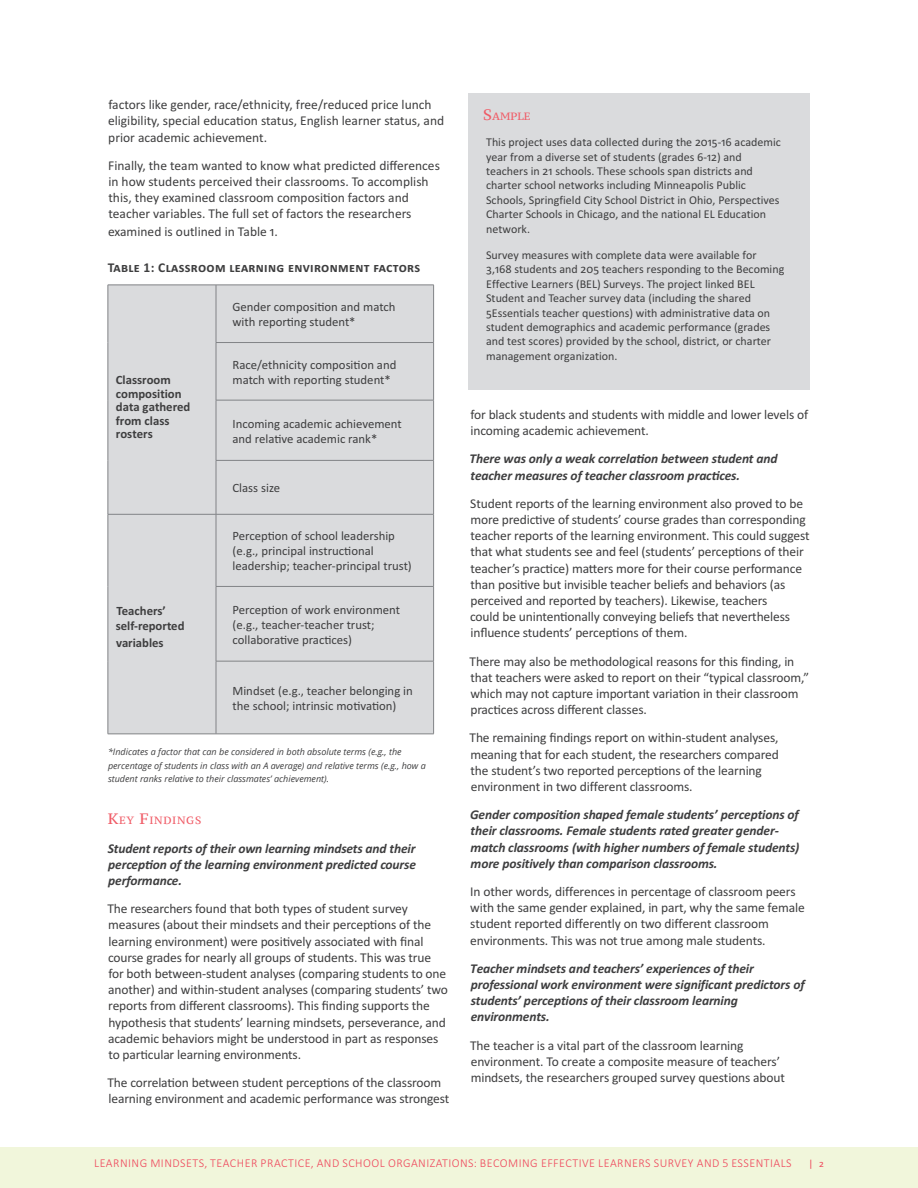
<style>
.page{position:relative;width:918px;height:1188px;background:#fff}
.page>*{position:absolute;margin:0;border:0;box-sizing:border-box;transform-origin:0 0}
.t1{font:13.5px/16.2px "Calibri";letter-spacing:-.01em;color:#3e3e3f}
.t2{font:italic 700 13.5px/16.2px "Calibri";letter-spacing:-.01em;color:#3e3e3f}
.body{font:700 13.5px "Calibri";letter-spacing:.025em;color:#3e3e3f}
.body-2{font:12.75px/15px "Calibri";color:#3e3e3f}
.body-3{font:700 12.75px/13.5px "Calibri";color:#3e3e3f}
.t3{font:12px/14.4px "Calibri";color:#3e3e3f}
.body-4{font:300 12px "Calibri";letter-spacing:.04em;color:#ef465b}
.t4{font:10.5px "PT Serif Caption";letter-spacing:.055em;color:#f05b66}
.body-5{font:10.5px "Calibri";color:#ef465b}
.body-6{font:italic 9px/13.5px "Open Sans";color:#3e3e3f}
.s1{font-size:15px}
.s2{font-size:9.75px}
</style>
<div class="page">
<div style="left:468px;top:93px;width:342px;height:296px;background:#dadbdd"></div>
<div style="left:109px;top:286px;width:324px;height:448px;background:#dadbdd"></div>
<hr style="left:108px;top:285px;width:108px;height:1px;background:#818386">
<hr style="left:108px;top:285px;width:1px;height:58px;background:#818386">
<hr style="left:216px;top:285px;width:218px;height:1px;background:#818386">
<hr style="left:216px;top:285px;width:1px;height:57px;background:#818386">
<hr style="left:433px;top:285px;width:1px;height:57px;background:#818386">
<hr style="left:108px;top:343px;width:1px;height:57px;background:#818386">
<hr style="left:216px;top:342px;width:218px;height:1px;background:#818386">
<hr style="left:216px;top:343px;width:1px;height:57px;background:#818386">
<hr style="left:433px;top:343px;width:1px;height:57px;background:#818386">
<hr style="left:108px;top:400px;width:1px;height:60px;background:#818386">
<hr style="left:216px;top:400px;width:218px;height:1px;background:#818386">
<hr style="left:216px;top:400px;width:1px;height:60px;background:#818386">
<hr style="left:433px;top:400px;width:1px;height:60px;background:#818386">
<hr style="left:108px;top:460px;width:1px;height:54px;background:#818386">
<hr style="left:216px;top:460px;width:218px;height:1px;background:#818386">
<hr style="left:216px;top:461px;width:1px;height:53px;background:#818386">
<hr style="left:433px;top:461px;width:1px;height:53px;background:#818386">
<hr style="left:108px;top:514px;width:108px;height:1px;background:#818386">
<hr style="left:108px;top:514px;width:1px;height:72px;background:#818386">
<hr style="left:216px;top:514px;width:218px;height:1px;background:#818386">
<hr style="left:216px;top:514px;width:1px;height:72px;background:#818386">
<hr style="left:433px;top:514px;width:1px;height:72px;background:#818386">
<hr style="left:108px;top:586px;width:1px;height:75px;background:#818386">
<hr style="left:216px;top:586px;width:218px;height:1px;background:#818386">
<hr style="left:216px;top:587px;width:1px;height:74px;background:#818386">
<hr style="left:433px;top:587px;width:1px;height:74px;background:#818386">
<hr style="left:108px;top:661px;width:1px;height:73px;background:#818386">
<hr style="left:216px;top:661px;width:218px;height:1px;background:#818386">
<hr style="left:216px;top:661px;width:1px;height:73px;background:#818386">
<hr style="left:433px;top:661px;width:1px;height:73px;background:#818386">
<hr style="left:108px;top:734px;width:108px;height:1px;background:#818386">
<hr style="left:216px;top:734px;width:218px;height:1px;background:#818386">
<div style="left:0;top:1147px;width:918px;height:41px;background:#f1f6db"></div>
<p class="t1" style="left:108px;top:96px;width:338px">factors like gender, race/ethnicity, free/reduced price lunch eligibility, special education status, English learner status, and prior academic achievement.</p>
<p class="t1" style="left:108px;top:156px;width:333px">Finally, the team wanted to know what predicted differences in how students perceived their classrooms. To accomplish this, they examined classroom composition factors and teacher variables. The full set of factors the researchers</p>
<p class="t1" style="left:108px;top:223px;width:171px">examined is outlined in Table 1.</p>
<p class="body" style="left:108px;top:259px;width:314px">Table 1: Classroom learning environment factors</p>
<p class="body-3" style="left:116px;top:373px;width:76px">Classroom composition data gathered from class rosters</p>
<p class="body-3" style="left:116px;top:602px;width:70px;line-height:16px">Teachers’ self-reported variables</p>
<p class="body-2" style="left:232px;top:299px;width:165px">Gender composition and match with reporting student*</p>
<p class="body-2" style="left:232px;top:356px;width:165px">Race/ethnicity composition and match with reporting student*</p>
<p class="body-2" style="left:232px;top:415px;width:171px">Incoming academic achievement and relative academic rank*</p>
<p class="body-2" style="left:232px;top:480px;width:49px">Class size</p>
<p class="body-2" style="left:232px;top:528px;width:181px">Perception of school leadership (e.g., principal instructional leadership; teacher-principal trust)</p>
<p class="body-2" style="left:232px;top:601px;width:169px">Perception of work environment (e.g., teacher-teacher trust; collaborative practices)</p>
<p class="body-2" style="left:232px;top:682px;width:182px">Mindset (e.g., teacher belonging in the school; intrinsic motivation)</p>
<p class="body-6" style="left:108px;top:745px;width:319px">*Indicates a factor that can be considered in both absolute terms (e.g., the percentage of students in class with an A average) and relative terms (e.g., how a student ranks relative to their classmates’ achievement).</p>
<p class="t4" style="left:108px;top:814px;width:94px"><span class="s1">K</span>EY <span class="s1">F</span>INDINGS</p>
<p class="t2" style="left:108px;top:840px;width:310px;text-align:justify">Student reports of their own learning mindsets and their perception of the learning environment predicted course performance.</p>
<p class="t1" style="left:107px;top:900px;width:342px">The researchers found that both types of student survey measures (about their mindsets and their perceptions of the learning environment) were positively associated with final course grades for nearly all groups of students. This was true for both between-student analyses (comparing students to one another) and within-student analyses (comparing students’ two reports from different classrooms). This finding supports the hypothesis that students’ learning mindsets, perseverance, and academic behaviors might be understood in part as responses to particular learning environments.</p>
<p class="t1" style="left:107px;top:1074px;width:343px">The correlation between student perceptions of the classroom learning environment and academic performance was strongest</p>
<p class="t4" style="left:483px;top:109px;width:49px"><span class="s1">S</span>AMPLE</p>
<p class="t3" style="left:486px;top:135px;width:296px">This project uses data collected during the 2015-16 academic year from a diverse set of students (grades 6-12) and teachers in 21 schools. These schools span districts and charter school networks including Minneapolis Public Schools, Springfield City School District in Ohio, Perspectives Charter Schools in Chicago, and the natio nal EL Education network.</p>
<p class="t3" style="left:486px;top:247px;width:300px">Survey measures with complete data were available for 3,168 students and 205 teachers responding to the Becoming Effective Learners (BEL) Surveys. The project linked BEL Student and Teacher survey data (including the shared 5Essentials teacher questions) with administrative data on student demographics and academic performance (grades and test scores) provided by the school, district, or charter management organization.</p>
<p class="t1" style="left:471px;top:406px;width:339px">for black students and students with middle and lower levels of incoming academic achievement.</p>
<p class="t2" style="left:470px;top:451px;width:310px">There was only a weak correlation between student and teacher measures of teacher classroom practices.</p>
<p class="t1" style="left:470px;top:495px;width:341px">Student reports of the learning environment also proved to be more predictive of students’ course grades than corresponding teacher reports of the learning environment. This could suggest that what students see and feel (students’ perceptions of their teacher’s practice) matters more for their course performance than positive but invisible teacher beliefs and behaviors (as perceived and reported by teachers). Likewise, teachers<br>could be unintentionally conveying beliefs that nevertheless influence students’ perceptions of them.</p>
<p class="t1" style="left:470px;top:652px;width:341px">There may also be methodological reasons for this finding, in that teachers were asked to report on their “typical classroom,” which may not capture important variation in their classroom practices across different classes.</p>
<p class="t1" style="left:470px;top:729px;width:311px">The remaining findings report on within-student analyses, meaning that for each student, the researchers compared the student’s two reported perceptions of the learning environment in two different classrooms.</p>
<p class="t2" style="left:470px;top:806px;width:331px">Gender composition shaped female students’ perceptions of their classrooms. Female students rated greater gender&shy;match classrooms (with higher numbers of female students) more positively than comparison classrooms.</p>
<p class="t1" style="left:470px;top:883px;width:336px">In other words, differences in percentage of classroom peers with the same gender explained, in part, why the same female student reported differently on two different classroom environments. This was not true among male students.</p>
<p class="t2" style="left:470px;top:960px;width:336px">Teacher mindsets and teachers’ experiences of their professional work environment were significant predictors of students’ perceptions of their classroom learning environments.</p>
<p class="t1" style="left:470px;top:1036px;width:316px">The teacher is a vital part of the classroom learning environment. To create a composite measure of teachers’ mindsets, the researchers grouped survey questions about</p>
<p class="body-4" style="left:94px;top:1156px;width:699px">LEARNING MINDSETS, TEACHER PRACTICE, AND SCHOOL ORGANIZATIONS: BECOMING EFFECTIVE LEARNERS SURVEY AND 5 ESSENTIALS</p>
<p class="body-5" style="left:808px;top:1157px;width:17px">| <span class="s2">2</span></p>
</div>
